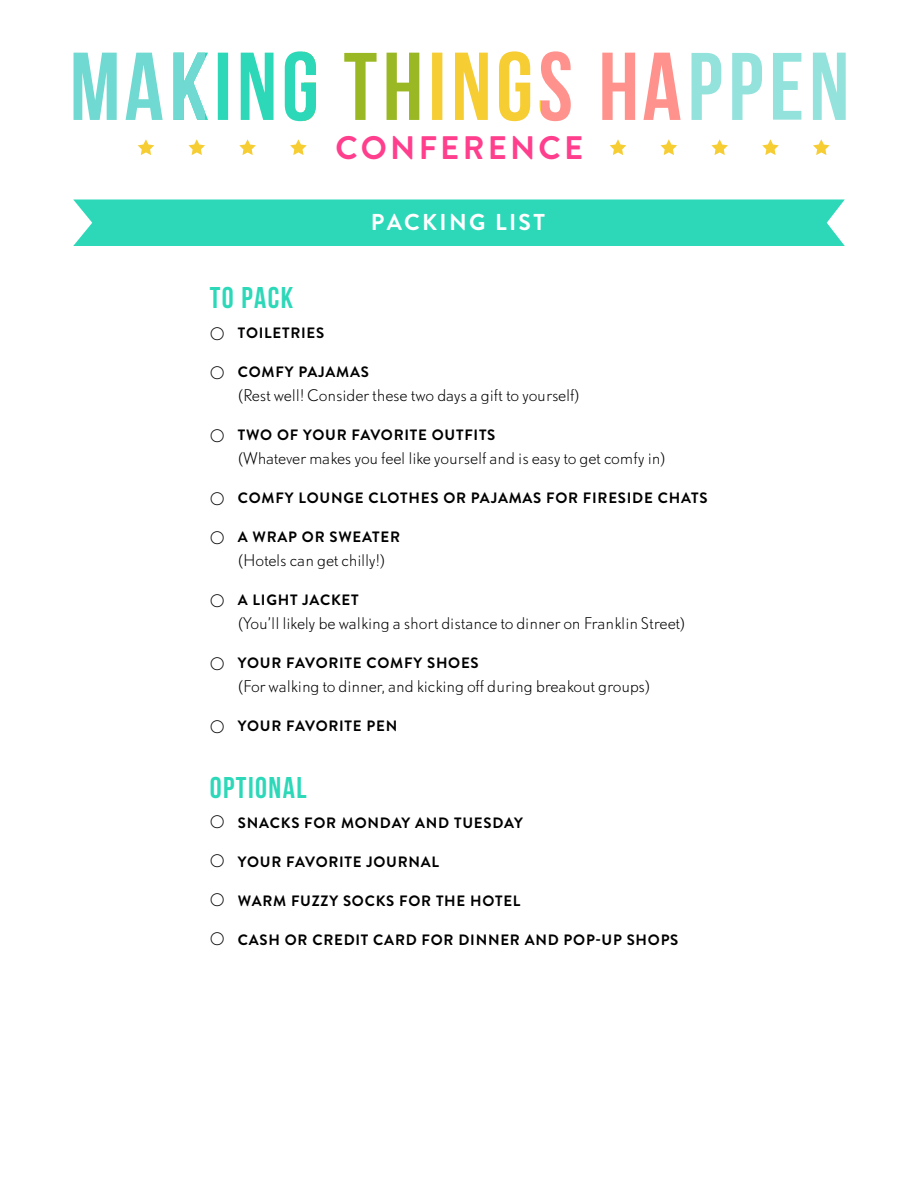
<style>
.page{position:relative;width:918px;height:1188px;background:#fff}
.page>*{position:absolute;margin:0;border:0;box-sizing:border-box;transform-origin:0 0}
.t1{font:700 32.55px "Brandon Grotesque";letter-spacing:.1em;color:#ff3f8d}
.t2{font:30px "Bebas Neue";letter-spacing:.05em;color:#2dd8b9}
.t3{font:700 22.95px "Brandon Grotesque";letter-spacing:.1em;color:#fff}
.t4{font:300 18px/39px "Brandon Grotesque";color:#000}
.t5{font:700 15px "Brandon Grotesque";letter-spacing:.05em;color:#000}
.t6{font:300 15px "DTL Nobel T";letter-spacing:-.01em;color:#000}
</style>
<div class="page">
<div style="left:73px;top:200px;width:772px;height:46px;background:#2dd8b9"></div>
<svg style="left:344px;top:52px;width:76px;height:68px"></svg>
<svg style="left:205px;top:51px;width:111px;height:70px"></svg>
<svg style="left:74px;top:52px;width:131px;height:68px;fill:#70d9d1"></svg>
<svg style="left:541px;top:51px;width:140px;height:70px"></svg>
<svg style="left:691px;top:52px;width:155px;height:68px"></svg>
<svg style="left:432px;top:51px;width:109px;height:70px"></svg>
<svg style="left:138px;top:139px;width:16px;height:16px"></svg>
<svg style="left:188px;top:139px;width:17px;height:16px"></svg>
<svg style="left:239px;top:139px;width:17px;height:16px"></svg>
<svg style="left:290px;top:139px;width:17px;height:16px"></svg>
<svg style="left:610px;top:139px;width:16px;height:16px"></svg>
<svg style="left:661px;top:139px;width:16px;height:16px"></svg>
<svg style="left:711px;top:139px;width:17px;height:16px"></svg>
<svg style="left:762px;top:139px;width:17px;height:16px"></svg>
<svg style="left:813px;top:139px;width:17px;height:16px"></svg>
<h1 class="t1" style="left:335px;top:125px;width:249px">CONFERENCE</h1>
<h3 class="t3" style="left:371px;top:206px;width:175px">PACKING LIST</h3>
<h2 class="t2" style="left:210px;top:281px;width:85px">TO PACK</h2>
<p class="t5" style="left:238px;top:323px;width:88px">TOILETRIES</p>
<p class="t5" style="left:238px;top:362px;width:133px">COMFY PAJAMAS</p>
<p class="t6" style="left:238px;top:386px;width:343px">(Rest well! Consider these two days a gift to yourself)</p>
<p class="t5" style="left:238px;top:425px;width:259px">TWO OF YOUR FAVORITE OUTFITS</p>
<p class="t6" style="left:238px;top:449px;width:429px">(Whatever makes you feel like yourself and is easy to get comfy in)</p>
<p class="t5" style="left:238px;top:488px;width:471px">COMFY LOUNGE CLOTHES OR PAJAMAS FOR FIRESIDE CHATS</p>
<p class="t5" style="left:238px;top:527px;width:164px">A WRAP OR SWEATER</p>
<p class="t6" style="left:238px;top:551px;width:149px">(Hotels can get chilly!)</p>
<p class="t5" style="left:238px;top:590px;width:122px">A LIGHT JACKET</p>
<p class="t6" style="left:238px;top:614px;width:449px">(You’ll likely be walking a short distance to dinner on Franklin Street)</p>
<p class="t5" style="left:238px;top:653px;width:242px">YOUR FAVORITE COMFY SHOES</p>
<p class="t6" style="left:238px;top:677px;width:414px">(For walking to dinner, and kicking off during breakout groups)</p>
<p class="t5" style="left:238px;top:716px;width:161px">YOUR FAVORITE PEN</p>
<p class="t4" style="left:210px;top:314px;width:16px">O<br>O</p>
<p class="t4" style="left:210px;top:416px;width:16px">O</p>
<p class="t4" style="left:210px;top:479px;width:16px">O<br>O</p>
<p class="t4" style="left:210px;top:581px;width:16px">O</p>
<p class="t4" style="left:210px;top:644px;width:16px">O</p>
<p class="t4" style="left:210px;top:707px;width:16px">O</p>
<h2 class="t2" style="left:210px;top:771px;width:99px">OPTIONAL</h2>
<p class="t5" style="left:238px;top:813px;width:286px">SNACKS FOR MONDAY AND TUESDAY</p>
<p class="t5" style="left:238px;top:852px;width:203px">YOUR FAVORITE JOURNAL</p>
<p class="t5" style="left:238px;top:891px;width:284px">WARM FUZZY SOCKS FOR THE HOTEL</p>
<p class="t5" style="left:238px;top:930px;width:442px">CASH OR CREDIT CARD FOR DINNER AND POP-UP SHOPS</p>
<p class="t4" style="left:210px;top:803px;width:16px;text-align:justify">O O O O</p>
</div>
